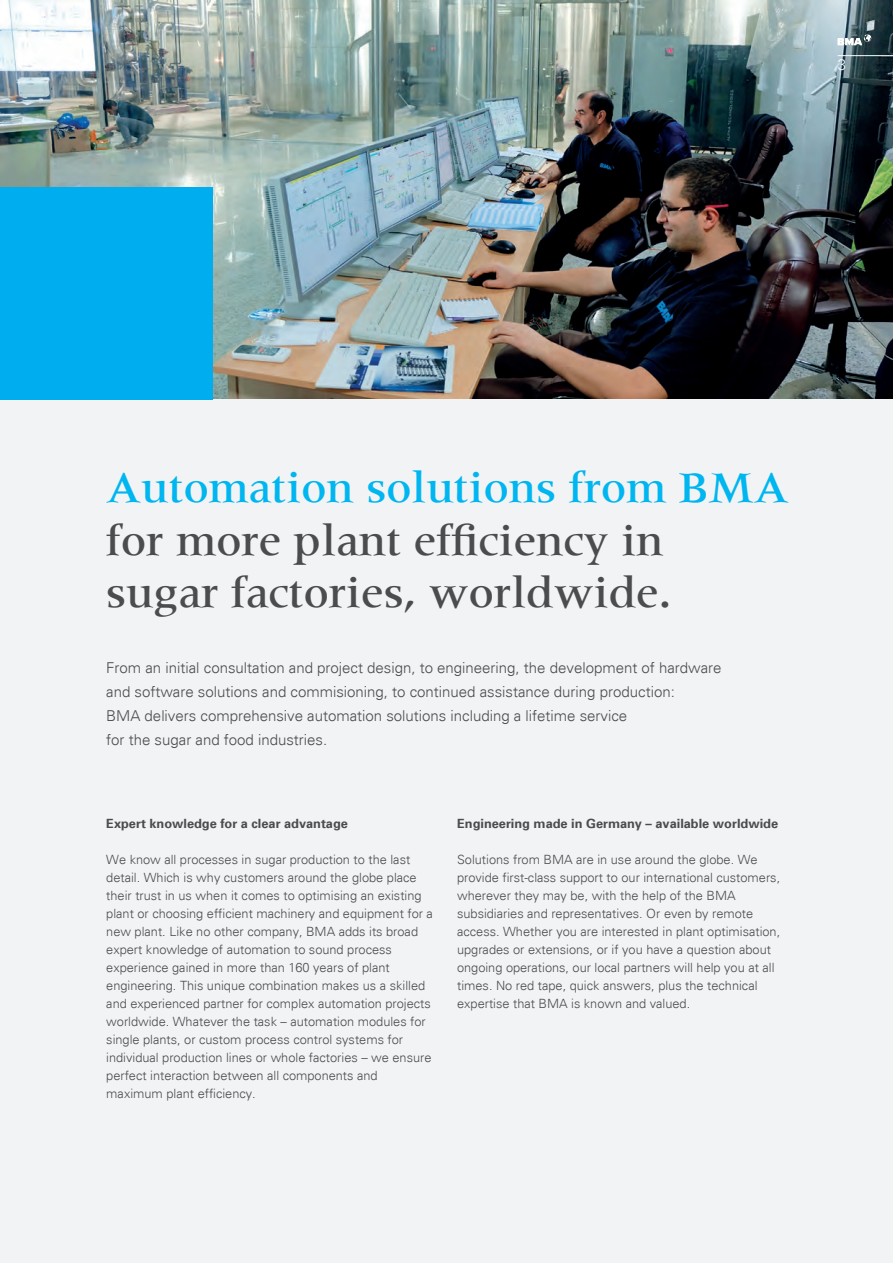
<style>
.page{position:relative;width:893px;height:1263px;background:#fff}
.page>*{position:absolute;margin:0;border:0;box-sizing:border-box;transform-origin:0 0}
.t1{font:500 45px/52.5px "Meridien Com";color:#4b4c4d}
.t2{font:500 45px "Meridien Com";color:#00b6f0}
.t3{font:300 15px/24px "Univers";color:#4b4c4d}
.t4{font:300 15px "Univers";color:#fff}
.t5{font:300 12.75px/18px "Univers";color:#4b4c4d}
.t6{font:700 12.75px "Univers 65";color:#4b4c4d}
</style>
<div class="page">
<img style="left:1px;top:0;width:892px;height:400px">
<svg style="left:838px;top:34px;width:33px;height:11px"></svg>
<hr style="left:838px;top:55px;width:55px;height:1px;background:#fff">
<img style="left:0;top:0;width:1px;height:935px">
<div style="left:0;top:400px;width:893px;height:863px;background:#f2f3f4"></div>
<div style="left:0;top:187px;width:213px;height:213px;background:#00aeef"></div>
<p class="t4" style="left:838px;top:56px;width:10px">3</p>
<h1 class="t2" style="left:106px;top:461px;width:684px">Automation solutions from BMA</h1>
<h1 class="t1" style="left:106px;top:513px;width:566px">for more plant efficiency in sugar factories, worldwide.</h1>
<p class="t3" style="left:106px;top:656px;width:617px">From an initial consultation and project design, to engineering, the development of hardware and software solutions and commisioning, to continued assistance during production:<br>BMA delivers comprehensive automation solutions including a lifetime service<br>for the sugar and food industries.</p>
<p class="t6" style="left:106px;top:815px;width:243px">Expert knowledge for a clear advantage</p>
<p class="t5" style="left:106px;top:850px;width:328px">We know all processes in sugar production to the last detail. Which is why customers around the globe place their trust in us when it comes to optimising an existing plant or choosing efficient machinery and equipment for a new plant. Like no other company, BMA adds its broad expert knowledge of automation to sound process experience gained in more than 160 years of plant engineering. This unique combination makes us a skilled and experienced partner for complex automation projects worldwide. Whatever the task – automation modules for single plants, or custom process control systems for individual production lines or whole factories – we ensure perfect interaction between all components and maximum plant efficiency.</p>
<p class="t6" style="left:457px;top:815px;width:322px">Engineering made in Germany – available worldwide</p>
<p class="t5" style="left:457px;top:851px;width:325px">Solutions from BMA are in use around the globe. We provide first-class support to our international customers, wherever they may be, with the help of the BMA subsidiaries and representatives. Or even by remote access. Whether you are interested in plant optimisation, upgrades or extensions, or if you have a question about ongoing operations, our local partners will help you at all times. No red tape, quick answers, plus the technical expertise that BMA is known and valued.</p>
</div>
